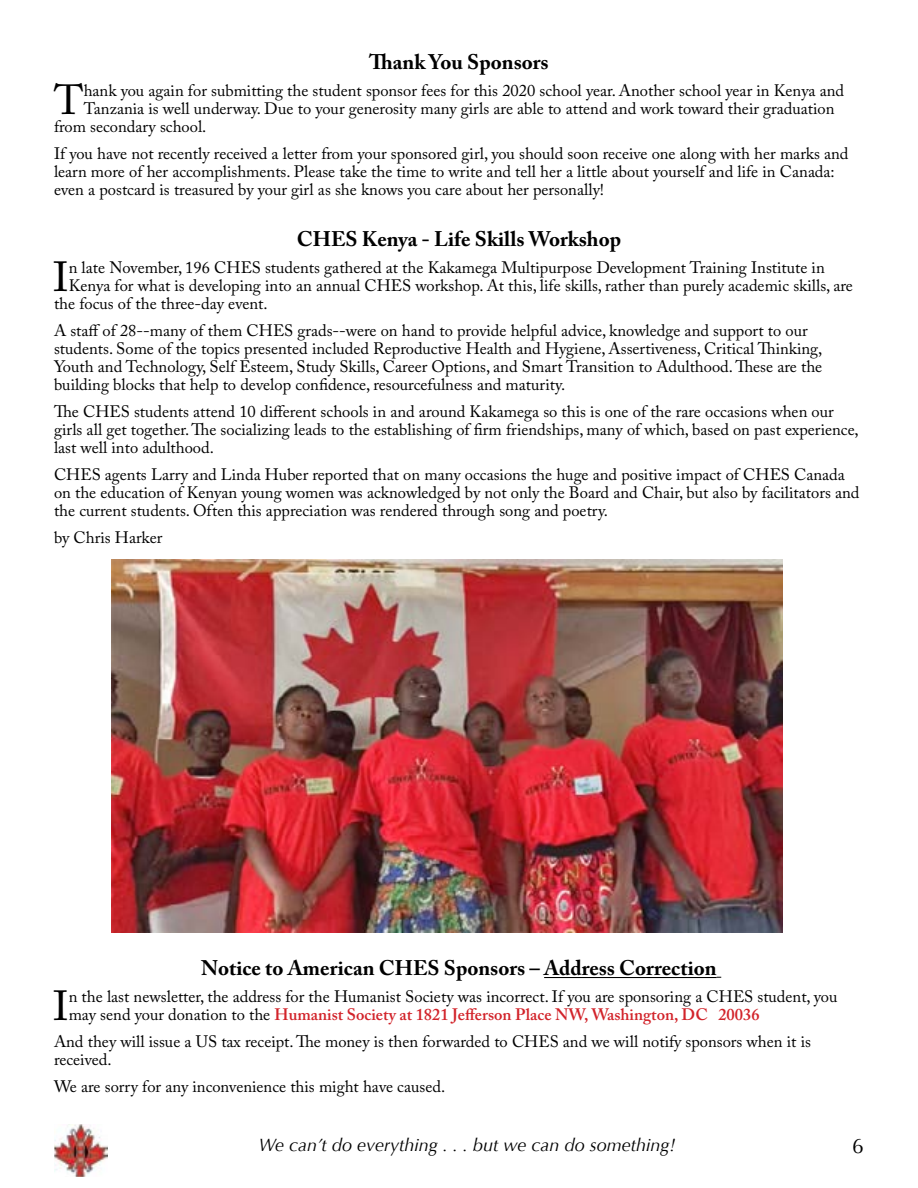
<style>
.page{position:relative;width:918px;height:1188px;background:#fff}
.page>*{position:absolute;margin:0;border:0;box-sizing:border-box;transform-origin:0 0}
.t1{font:41.85px "Adobe Caslon Pro";color:#000}
.t2{font:700 21px "Adobe Caslon Pro";color:#000}
.t3{font:21px "Optima";color:#000}
.t4{font:italic 18px "Optima";color:#000}
.t5{font:16.5px/18px "Adobe Caslon Pro";color:#000}
.s1{font-weight:600;color:#d2232a}
</style>
<div class="page">
<img style="left:54px;top:1125px;width:53px;height:52px">
<hr style="left:544px;top:977px;width:173px;height:1px;background:#000">
<img style="left:111px;top:560px;width:672px;height:372px">
<p class="t2" style="left:369px;top:50px;width:181px">Thank You Sponsors</p>
<h1 class="t1" style="left:54px;top:76px;width:31px">T</h1>
<p class="t5" style="left:84px;top:82px;width:762px">hank you again for submitting the student sponsor fees for this 2020 school year. Another school year in Kenya and</p>
<p class="t5" style="left:84px;top:100px;width:752px">Tanzania is well underway. Due to your generosity many girls are able to attend and work toward their graduation</p>
<p class="t5" style="left:54px;top:118px;width:154px">from secondary school.</p>
<p class="t5" style="left:54px;top:145px;width:796px">If you have not recently received a letter from your sponsored girl, you should soon receive one along with her marks and learn more of her accomplishments. Please take the time to write and tell her a little about yourself and life in Canada: even a postcard is treasured by your girl as she knows you care about her personally!</p>
<p class="t2" style="left:297px;top:227px;width:326px">CHES Kenya - Life Skills Workshop</p>
<h1 class="t1" style="left:53px;top:253px;width:17px">I</h1>
<p class="t5" style="left:69px;top:259px;width:758px">n late November, 196 CHES students gathered at the Kakamega Multipurpose Development Training Institute in</p>
<p class="t5" style="left:69px;top:277px;width:786px">Kenya for what is developing into an annual CHES workshop. At this, life skills, rather than purely academic skills, are</p>
<p class="t5" style="left:54px;top:295px;width:215px">the focus of the three-day event.</p>
<p class="t5" style="left:54px;top:322px;width:770px">A staff of 28--many of them CHES grads--were on hand to provide helpful advice, knowledge and support to our students. Some of the topics presented included Reproductive Health and Hygiene, Assertiveness, Critical Thinking, Youth and Technology, Self Esteem, Study Skills, Career Options, and Smart Transition to Adulthood. These are the building blocks that help to develop confidence, resourcefulness and maturity.</p>
<p class="t5" style="left:54px;top:403px;width:806px">The CHES students attend 10 different schools in and around Kakamega so this is one of the rare occasions when our girls all get together. The socializing leads to the establishing of firm friendships, many of which, based on past experience, last well into adulthood.</p>
<p class="t5" style="left:54px;top:466px;width:807px">CHES agents Larry and Linda Huber reported that on many occasions the huge and positive impact of CHES Canada on the education of Kenyan young women was acknowledged by not only the Board and Chair, but also by facilitators and the current students. Often this appreciation was rendered through song and poetry.</p>
<p class="t5" style="left:54px;top:529px;width:110px">by Chris Harker</p>
<p class="t2" style="left:201px;top:956px;width:517px">Notice to American CHES Sponsors – Address Correction</p>
<h1 class="t1" style="left:53px;top:982px;width:17px">I</h1>
<p class="t5" style="left:69px;top:988px;width:770px">n the last newsletter, the address for the Humanist Society was incorrect. If you are sponsoring a CHES student, you may send your donation to the <span class="s1">Humanist Society at 1821 Jefferson Place NW, Washington, DC 20036</span></p>
<p class="t5" style="left:54px;top:1033px;width:758px">And they will issue a US tax receipt. The money is then forwarded to CHES and we will notify sponsors when it is received.</p>
<p class="t5" style="left:54px;top:1078px;width:393px">We are sorry for any inconvenience this might have caused.</p>
<p class="t4" style="left:259px;top:1134px;width:418px">We can’t do everything . . . but we can do something!</p>
<p class="t3" style="left:852px;top:1134px;width:13px">6</p>
</div>
